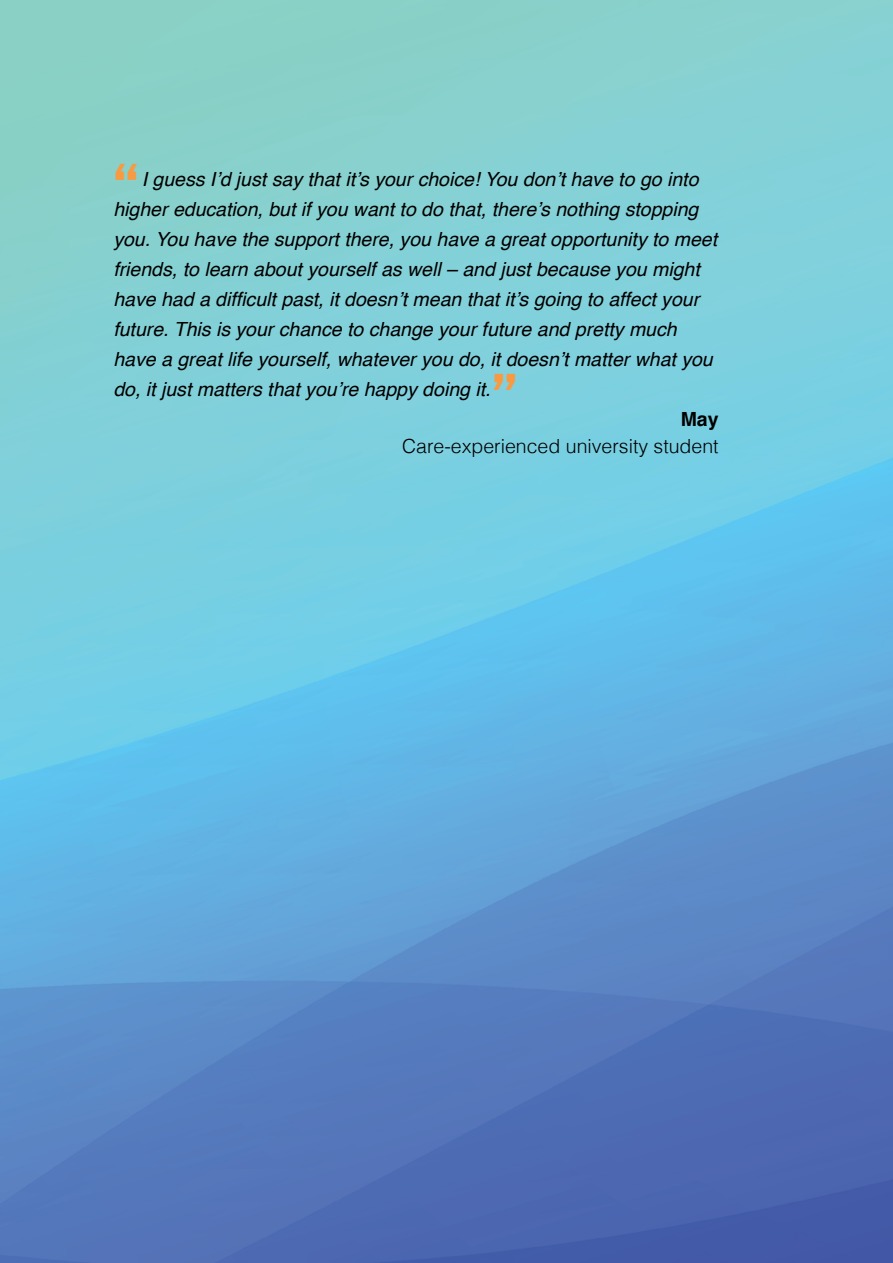
<style>
.page{position:relative;width:893px;height:1263px;background:#fff}
.page>*{position:absolute;margin:0;border:0;box-sizing:border-box;transform-origin:0 0}
.t1{font:condensed 48px "Franklin Gothic";color:#f89a42}
.t2{font:italic 19.5px/30px "Helvetica";color:#000}
.t3{font:300 19.5px "Helvetica";color:#000}
.t4{font:700 19.5px "Helvetica";color:#000}
</style>
<div class="page">
<img style="left:0;top:0;width:893px;height:1263px">
<h1 class="t1" style="left:113px;top:152px;width:26px">“</h1>
<p class="t2" style="left:113px;top:165px;width:605px;text-indent:28px">I guess I’d just say that it’s your choice! You don’t have to go into higher education, but if you want to do that, there’s nothing stopping you. You have the support there, you have a great opportunity to meet friends, to learn about yourself as well – and just because you might have had a difficult past, it doesn’t mean that it’s going to affect your future. This is your chance to change your future and pretty much have a great life yourself, whatever you do, it doesn’t matter what you do, it just matters that you’re happy doing it.</p>
<h1 class="t1" style="left:492px;top:362px;width:26px">”</h1>
<p class="t4" style="left:681px;top:403px;width:39px">May</p>
<p class="t3" style="left:402px;top:429px;width:318px">Care-experienced university student</p>
</div>
